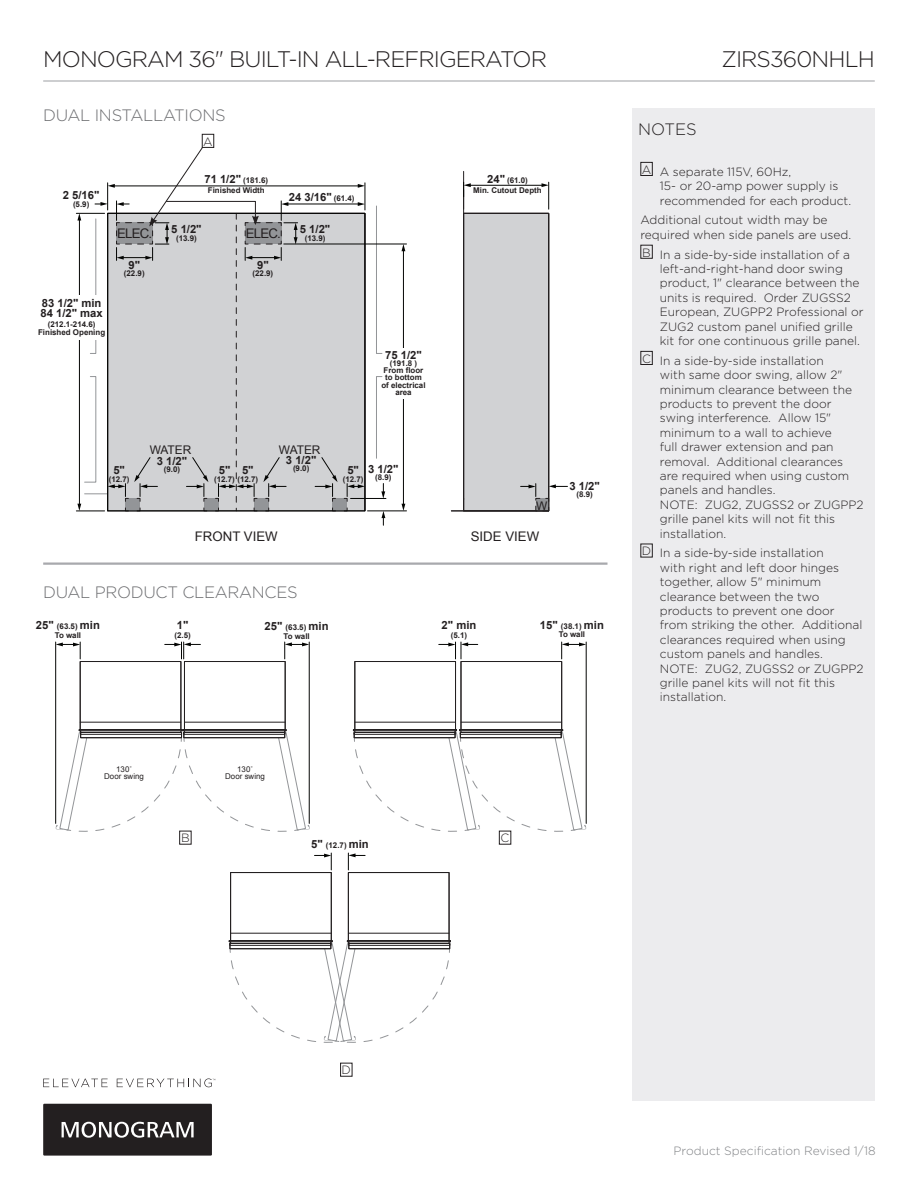
<style>
.page{position:relative;width:918px;height:1188px;background:#fff}
.page>*{position:absolute;margin:0;border:0;box-sizing:border-box;transform-origin:0 0}
.t1{font:300 22.5px "Gotham";letter-spacing:-.04em;color:#231f20}
.Sub_head{font:300 16.5px "Gotham";letter-spacing:-.02em;color:#6c6d70}
.NOTES_Subhead{font:300 16.5px "Gotham";color:#231f20}
.t2{font:13.2px "Arial";color:#231f20}
.Body_copy{font:300 12px/14.4px "Gotham";color:#231f20}
.t3{font:300 12px "Gotham";color:#808285}
.t4{font:11.85px "Arial";letter-spacing:-.02em;color:#231f20}
.t5{font:700 11.25px/9.8px "Arial";color:#231f20}
.t6{font:700 7.95px/7.2px "Arial";color:#231f20;text-align:center}
.t7{font:7.95px/7.2px "Arial";color:#231f20;text-align:center}
.s1{font-size:11.25px}
.s2{font-size:7.95px}
</style>
<div class="page">
<hr style="left:43px;top:80px;width:832px;height:2px;background:#a8a9ad">
<div style="left:632px;top:108px;width:243px;height:993px;background:#ececee"></div>
<svg style="left:43px;top:1104px;width:169px;height:52px;background:#393637"></svg>
<svg style="left:43px;top:1079px;width:65px;height:8px"></svg>
<svg style="left:117px;top:1078px;width:98px;height:9px"></svg>
<svg style="left:376px;top:376px;width:7px;height:83px"></svg>
<svg style="left:376px;top:205px;width:7px;height:149px"></svg>
<div style="left:108px;top:213px;width:257px;height:298px;background:#d1d2d4"></div>
<div style="left:333px;top:498px;width:14px;height:13px;background:#939598"></div>
<hr style="left:463px;top:171px;width:1px;height:340px;background:#231f20">
<hr style="left:114px;top:186px;width:245px;height:1px;background:#040503">
<svg style="left:451px;top:182px;width:117px;height:329px"></svg>
<hr style="left:284px;top:244px;width:123px;height:1px;background:#040503">
<hr style="left:287px;top:204px;width:72px;height:1px;background:#040503">
<svg style="left:358px;top:183px;width:8px;height:27px"></svg>
<hr style="left:403px;top:250px;width:1px;height:255px;background:#040503">
<svg style="left:402px;top:244px;width:3px;height:7px"></svg>
<svg style="left:402px;top:504px;width:3px;height:7px"></svg>
<hr style="left:351px;top:498px;width:35px;height:1px;background:#040503">
<svg style="left:382px;top:512px;width:3px;height:13px"></svg>
<svg style="left:381px;top:483px;width:4px;height:15px"></svg>
<hr style="left:368px;top:511px;width:39px;height:1px;background:#040503">
<div style="left:393px;top:348px;width:22px;height:50px;background:#fff"></div>
<svg style="left:344px;top:484px;width:21px;height:18px"></svg>
<svg style="left:315px;top:457px;width:23px;height:45px"></svg>
<div style="left:640px;top:162px;width:13px;height:14px;border:1px solid #231f20"></div>
<div style="left:640px;top:245px;width:13px;height:14px;border:1px solid #231f20"></div>
<div style="left:640px;top:351px;width:13px;height:14px;border:1px solid #231f20"></div>
<div style="left:640px;top:544px;width:13px;height:13px;border:1px solid #231f20"></div>
<div style="left:202px;top:134px;width:12px;height:14px;border:1px solid #231f20"></div>
<svg style="left:76px;top:146px;width:222px;height:366px"></svg>
<svg style="left:228px;top:853px;width:223px;height:190px"></svg>
<svg style="left:55px;top:642px;width:255px;height:190px"></svg>
<svg style="left:353px;top:642px;width:234px;height:191px"></svg>
<div style="left:179px;top:831px;width:13px;height:14px;border:1px solid #231f20"></div>
<div style="left:499px;top:831px;width:12px;height:14px;border:1px solid #231f20"></div>
<div style="left:340px;top:1063px;width:12px;height:14px;border:1px solid #231f20"></div>
<hr style="left:43px;top:562px;width:565px;height:3px;background:#a8a9ad">
<h1 class="t1" style="left:43px;top:44px;width:505px">MONOGRAM 36" BUILT-IN ALL-REFRIGERATOR</h1>
<h1 class="t1" style="left:721px;top:44px;width:155px">ZIRS360NHLH</h1>
<p class="Sub_head" style="left:43px;top:105px;width:184px">DUAL INSTALLATIONS</p>
<p class="Body_copy" style="left:203px;top:134px;width:11px">A</p>
<p class="t6" style="left:204px;top:175px;width:65px;line-height:10.6px"><span class="s1">71 1/2"</span> (181.6)<br>Finished Width</p>
<p class="t6" style="left:473px;top:175px;width:70px;line-height:10.6px"><span class="s1">24"</span> (61.0)<br>Min. Cutout Depth</p>
<p class="t5" style="left:63px;top:191px;width:38px">2 5/16"</p>
<p class="t5" style="left:289px;top:192px;width:67px">24 3/16" <span class="s2">(61.4)</span></p>
<p class="t6" style="left:73px;top:201px;width:18px">(5.9)</p>
<p class="t5" style="left:171px;top:225px;width:32px">5 1/2"</p>
<p class="t6" style="left:176px;top:234px;width:22px">(13.9)</p>
<p class="t5" style="left:128px;top:261px;width:13px">9"</p>
<p class="t6" style="left:124px;top:270px;width:22px">(22.9)</p>
<p class="t5" style="left:41px;top:299px;width:64px">83 1/2" min<br>84 1/2" max</p>
<p class="t6" style="left:38px;top:321px;width:69px;line-height:7.6px">(212.1-214.6)<br>Finished Opening</p>
<p class="t2" style="left:117px;top:225px;width:37px">ELEC.</p>
<p class="t5" style="left:300px;top:225px;width:32px">5 1/2"</p>
<p class="t6" style="left:305px;top:234px;width:22px">(13.9)</p>
<p class="t5" style="left:257px;top:261px;width:13px">9"</p>
<p class="t6" style="left:253px;top:270px;width:22px">(22.9)</p>
<p class="t2" style="left:246px;top:225px;width:37px">ELEC.</p>
<p class="t5" style="left:385px;top:350px;width:38px">75 1/2"</p>
<p class="t6" style="left:381px;top:360px;width:46px">(191.8 )<br>From floor to bottom of electrical area</p>
<p class="t5" style="left:113px;top:466px;width:13px">5"</p>
<p class="t6" style="left:109px;top:475px;width:22px">(12.7)</p>
<p class="t4" style="left:150px;top:442px;width:43px">WATER</p>
<p class="t5" style="left:157px;top:457px;width:32px">3 1/2"</p>
<p class="t6" style="left:164px;top:466px;width:18px">(9.0)</p>
<p class="t5" style="left:219px;top:466px;width:13px">5"</p>
<p class="t6" style="left:214px;top:475px;width:46px">(12.7) (12.7)</p>
<p class="t5" style="left:242px;top:466px;width:13px">5"</p>
<p class="t4" style="left:279px;top:442px;width:43px">WATER</p>
<p class="t5" style="left:286px;top:455px;width:32px">3 1/2"</p>
<p class="t6" style="left:293px;top:465px;width:18px">(9.0)</p>
<p class="t5" style="left:219px;top:524px;width:13px">5"</p>
<p class="t6" style="left:214px;top:533px;width:46px">(12.7) (12.7)</p>
<p class="t5" style="left:242px;top:524px;width:13px">5"</p>
<p class="t2" style="left:195px;top:528px;width:84px">FRONT VIEW</p>
<p class="t5" style="left:368px;top:465px;width:32px">3 1/2"</p>
<p class="t6" style="left:375px;top:474px;width:18px">(8.9)</p>
<p class="t5" style="left:347px;top:466px;width:13px">5"</p>
<p class="t6" style="left:343px;top:475px;width:22px">(12.7)</p>
<p class="Sub_head" style="left:43px;top:582px;width:256px">DUAL PRODUCT CLEARANCES</p>
<p class="t2" style="left:195px;top:586px;width:84px">FRONT VIEW</p>
<p class="t5" style="left:36px;top:621px;width:65px">25" <span class="s2">(63.5)</span> min</p>
<p class="t6" style="left:55px;top:632px;width:28px">To wall</p>
<p class="t5" style="left:177px;top:621px;width:13px">1"</p>
<p class="t6" style="left:175px;top:632px;width:18px">(2.5)</p>
<p class="t5" style="left:265px;top:622px;width:65px">25" <span class="s2">(63.5)</span> min</p>
<p class="t6" style="left:283px;top:633px;width:28px">To wall</p>
<p class="t4" style="left:536px;top:498px;width:13px">W</p>
<p class="t2" style="left:471px;top:528px;width:70px">SIDE VIEW</p>
<p class="t5" style="left:569px;top:481px;width:32px">3 1/2"</p>
<p class="t6" style="left:576px;top:491px;width:18px">(8.9)</p>
<p class="t5" style="left:442px;top:621px;width:36px">2" min</p>
<p class="t6" style="left:451px;top:632px;width:18px">(5.1)</p>
<p class="t5" style="left:540px;top:621px;width:65px">15" <span class="s2">(38.1)</span> min</p>
<p class="t6" style="left:559px;top:630px;width:28px">To wall</p>
<p class="t7" style="left:104px;top:766px;width:41px">130˚<br>Door swing</p>
<p class="t7" style="left:225px;top:766px;width:41px">130˚<br>Door swing</p>
<p class="Body_copy" style="left:181px;top:831px;width:10px">B</p>
<p class="Body_copy" style="left:501px;top:831px;width:10px">C</p>
<p class="t6" style="left:311px;top:841px;width:59px"><span class="s1">5"</span> (12.7) <span class="s1">min</span></p>
<p class="NOTES_Subhead" style="left:638px;top:118px;width:60px">NOTES</p>
<p class="Body_copy" style="left:642px;top:162px;width:11px">A</p>
<p class="Body_copy" style="left:660px;top:164px;width:193px">A separate 115V, 60Hz,<br>15- or 20-amp power supply is recommended for each product.</p>
<p class="Body_copy" style="left:640px;top:213px;width:212px">Additional cutout width may be required when side panels are used.</p>
<p class="Body_copy" style="left:642px;top:245px;width:10px">B</p>
<p class="Body_copy" style="left:660px;top:247px;width:205px">In a side-by-side installation of a left-and-right-hand door swing product, 1" clearance between the units is required. Order ZUGSS2<br>European, ZUGPP2 Professional or ZUG2 custom panel unified grille kit for one continuous grille panel.</p>
<p class="Body_copy" style="left:642px;top:351px;width:10px">C</p>
<p class="Body_copy" style="left:660px;top:353px;width:205px">In a side-by-side installation<br>with same door swing, allow 2" minimum clearance between the products to prevent the door swing interference. Allow 15" minimum to a wall to achieve<br>full drawer extension and pan removal. Additional clearances are required when using custom panels and handles.<br>NOTE: ZUG2, ZUGSS2 or ZUGPP2 grille panel kits will not fit this installation.</p>
<p class="Body_copy" style="left:642px;top:544px;width:11px">D</p>
<p class="Body_copy" style="left:660px;top:546px;width:205px">In a side-by-side installation<br>with right and left door hinges together, allow 5" minimum clearance between the two products to prevent one door from striking the other. Additional clearances required when using custom panels and handles.<br>NOTE: ZUG2, ZUGSS2 or ZUGPP2 grille panel kits will not fit this installation.</p>
<p class="Body_copy" style="left:342px;top:1063px;width:11px">D</p>
<p class="t3" style="left:674px;top:1143px;width:204px">Product Specification Revised 1/18</p>
</div>
